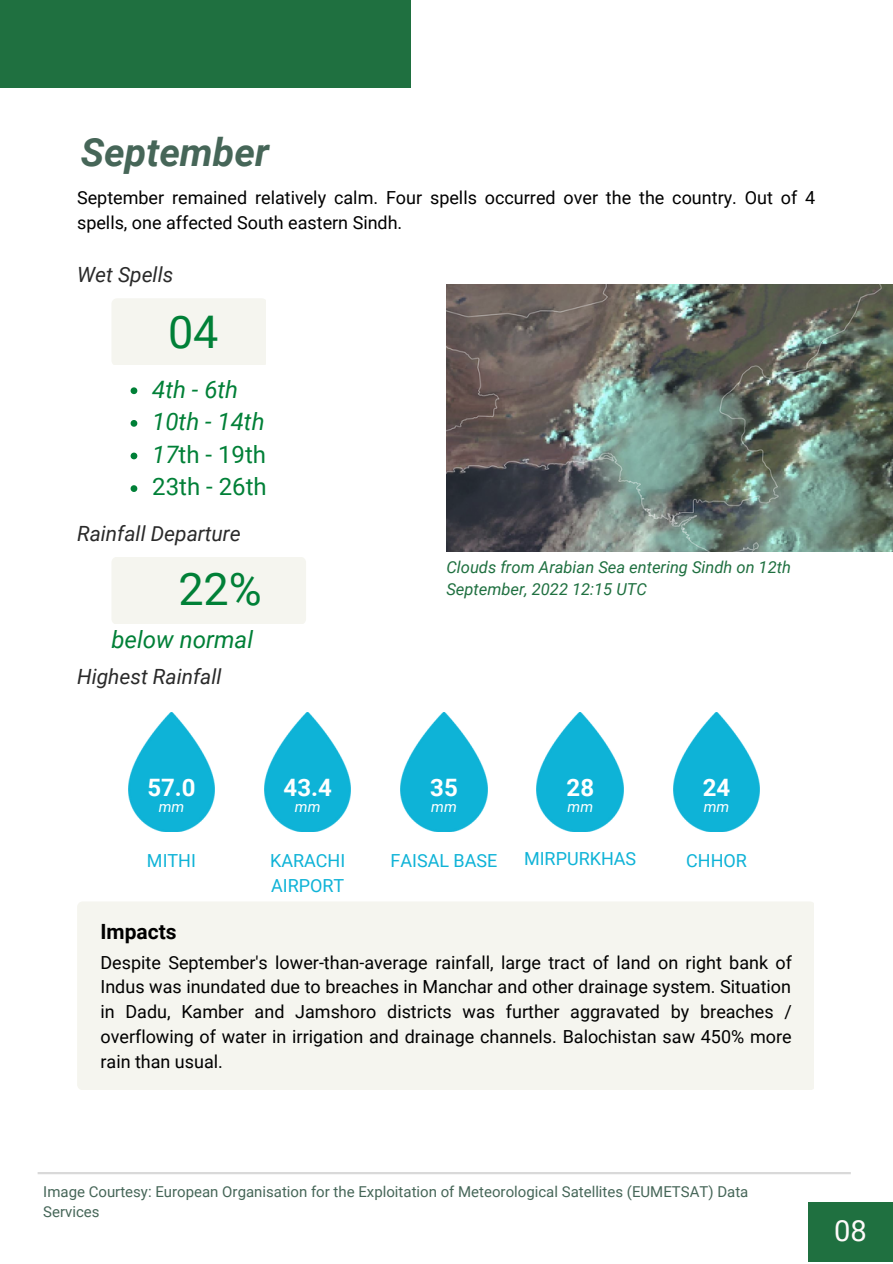
<style>
.page{position:relative;width:893px;height:1264px;background:#fff}
.page>*{position:absolute;margin:0;border:0;box-sizing:border-box;transform-origin:0 0}
.t1{font:45px "Roboto";color:#008037}
.t2{font:italic 700 39px "Roboto";color:#466658}
.t3{font:29.1px "Roboto";color:#fffafa}
.t4{font:italic 24px/32.5px "Roboto";color:#008037}
.t5{font:700 24px "Roboto";color:#fff}
.t6{font:italic 21px "Roboto";color:#2a2a2a}
.t7{font:700 21px "Roboto";color:#000}
.t8{font:18px/24.8px "Roboto";color:#000}
.t9{font:18px/24.8px "Roboto";color:#0fb3d7}
.t10{font:italic 16.5px "Roboto";color:#1f7040}
.t11{font:15px/20.2px "Roboto";color:#466658}
.t12{font:italic 15px "Roboto";color:#fff}
.s1{font-style:normal}
</style>
<div class="page">
<div style="left:0;top:0;width:410px;height:88px;background:#1f7040"></div>
<div style="left:808px;top:1201px;width:84px;height:60px;background:#1f7040"></div>
<hr style="left:38px;top:1171px;width:812px;height:3px;background:#d9d9d9">
<div style="left:77px;top:902px;width:736px;height:187px;background:#f5f5ef"></div>
<div style="left:112px;top:557px;width:194px;height:66px;background:#f5f5ef"></div>
<div style="left:112px;top:298px;width:154px;height:67px;background:#f5f5ef"></div>
<img style="left:128px;top:712px;width:87px;height:119px">
<img style="left:264px;top:712px;width:87px;height:119px">
<img style="left:400px;top:712px;width:87px;height:119px">
<img style="left:537px;top:712px;width:86px;height:119px">
<img style="left:673px;top:712px;width:86px;height:119px">
<svg style="left:131px;top:387px;width:6px;height:7px"></svg>
<svg style="left:131px;top:420px;width:6px;height:7px"></svg>
<svg style="left:131px;top:452px;width:6px;height:7px"></svg>
<svg style="left:131px;top:485px;width:6px;height:7px"></svg>
<img style="left:446px;top:284px;width:446px;height:268px">
<h2 class="t2" style="left:81px;top:130px;width:189px">September</h2>
<p class="t8" style="left:77px;top:186px;width:739px">September remained relatively calm. Four spells occurred over the the country. Out of 4 spells, one affected South eastern Sindh.</p>
<p class="t6" style="left:77px;top:263px;width:98px">Wet Spells</p>
<h1 class="t1" style="left:168px;top:306px;width:52px">04</h1>
<h3 class="t4" style="left:152px;top:373px;width:116px">4th - 6th<br>10th - 14th<br>17<span class="s1">th - 19th<br>23th - 26th</span></h3>
<p class="t6" style="left:77px;top:521px;width:165px">Rainfall Departure</p>
<p class="t10" style="left:446px;top:557px;width:346px">Clouds from Arabian Sea entering Sindh on 12th</p>
<h1 class="t1" style="left:178px;top:563px;width:85px">22%</h1>
<p class="t10" style="left:446px;top:580px;width:202px">September, 2022 12:15 UTC</p>
<h3 class="t4" style="left:111px;top:623px;width:143px">below normal</h3>
<p class="t6" style="left:77px;top:664px;width:146px">Highest Rainfall</p>
<h3 class="t5" style="left:147px;top:773px;width:50px">57.0</h3>
<h3 class="t5" style="left:283px;top:773px;width:50px">43.4</h3>
<h3 class="t5" style="left:430px;top:773px;width:29px">35</h3>
<h3 class="t5" style="left:566px;top:773px;width:29px">28</h3>
<h3 class="t5" style="left:702px;top:773px;width:29px">24</h3>
<p class="t12" style="left:159px;top:798px;width:27px">mm</p>
<p class="t12" style="left:295px;top:798px;width:27px">mm</p>
<p class="t12" style="left:431px;top:798px;width:27px">mm</p>
<p class="t12" style="left:567px;top:798px;width:27px">mm</p>
<p class="t12" style="left:703px;top:798px;width:27px">mm</p>
<p class="t9" style="left:147px;top:848px;width:50px">MITHI</p>
<p class="t9" style="left:270px;top:848px;width:77px">KARACHI<br>AIRPORT</p>
<p class="t9" style="left:390px;top:848px;width:108px">FAISAL BASE</p>
<p class="t9" style="left:524px;top:846px;width:114px">MIRPURKHAS</p>
<p class="t9" style="left:686px;top:848px;width:62px">CHHOR</p>
<p class="t7" style="left:100px;top:919px;width:78px">Impacts</p>
<p class="t8" style="left:100px;top:950px;width:693px;text-align:justify">Despite September's lower-than-average rainfall, large tract of land on right bank of Indus was inundated due to breaches in Manchar and other drainage system. Situation in Dadu, Kamber and Jamshoro districts was further aggravated by breaches / overflowing of water in irrigation and drainage channels. Balochistan saw 450% more rain than usual.</p>
<p class="t11" style="left:43px;top:1181px;width:706px">Image Courtesy: European Organisation for the Exploitation of Meteorological Satellites (EUMETSAT) Data<br>Services</p>
<h3 class="t3" style="left:834px;top:1214px;width:34px">08</h3>
</div>
